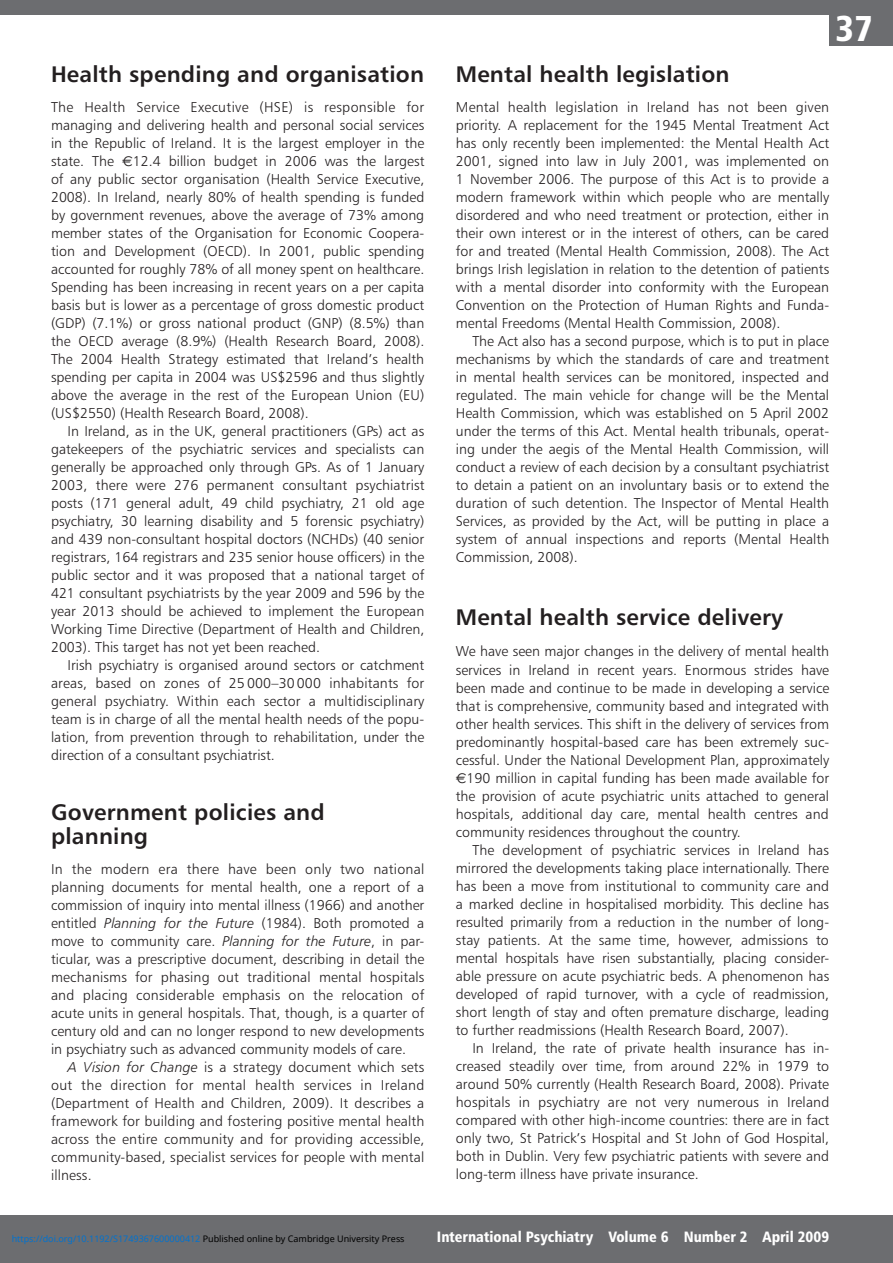
<style>
.page{position:relative;width:893px;height:1263px;background:#fff}
.page>*{position:absolute;margin:0;border:0;box-sizing:border-box;transform-origin:0 0}
.t1{font:36px "Humanist 777 BT Black Condensed B";color:#fff}
.Subhead1{font:22.5px/24px "Humanist 777 BT Bold B";letter-spacing:.01em;color:#231f20}
.t2{font:15px "Humanist 777 BT Black Condensed B";color:#fff}
.Body_text{font:14.25px/18px "Humanist 777 BT Light B";color:#231f20;text-align:justify}
.Noindent{font:14.25px/18px "Humanist 777 BT Light B";color:#231f20;text-align:justify}
.t3{font:9px "Noto Sans";color:#0172cf}
.s1{font-family:"Euro Sig"}
.s2{font-family:"Humanist 777 BT Light Italic B"}
.s3{color:#000}
</style>
<div class="page">
<div style="left:0;top:1215px;width:893px;height:48px;background:#6c6d70"></div>
<div style="left:829px;top:0;width:64px;height:46px;background:#6c6d70"></div>
<div style="left:0;top:0;width:893px;height:15px;background:#6c6d70"></div>
<p class="Subhead1" style="left:51px;top:62px;width:375px">Health spending and organisation</p>
<p class="Noindent" style="left:51px;top:98px;width:375px">The Health Service Executive (HSE) is responsible for managing and delivering health and personal social services in the Republic of Ireland. It is the largest employer in the state. The <span class="s1">€</span>12.4 billion budget in 2006 was the largest of any public sector organisation (Health Service Executive, 2008). In Ireland, nearly 80% of health spending is funded by government revenues, above the average of 73% among member states of the Organisation for Economic Coopera&shy;tion and Development (OECD). In 2001, public spending accounted for roughly 78% of all money spent on healthcare.<br>Spending has been increasing in recent years on a per capita basis but is lower as a percentage of gross domestic product (GDP) (7.1%) or gross national product (GNP) (8.5%) than the OECD average (8.9%) (Health Research Board, 2008).<br>The 2004 Health Strategy estimated that Ireland’s health spending per capita in 2004 was US$2596 and thus slightly above the average in the rest of the European Union (EU) (US$2550) (Health Research Board, 2008).</p>
<p class="Body_text" style="left:51px;top:422px;width:375px;text-indent:16px">In Ireland, as in the UK, general practitioners (GPs) act as gatekeepers of the psychiatric services and specialists can generally be approached only through GPs. As of 1 January 2003, there were 276 permanent consultant psychiatrist posts (171 general adult, 49 child psychiatry, 21 old age psychiatry, 30 learning disability and 5 forensic psychiatry) and 439 non-consultant hospital doctors (NCHDs) (40 senior registrars, 164 registrars and 235 senior house officers) in the public sector and it was proposed that a national target of 421 consultant psychiatrists by the year 2009 and 596 by the year 2013 should be achieved to implement the European Working Time Directive (Department of Health and Children, 2003). This target has not yet been reached.</p>
<p class="Body_text" style="left:51px;top:656px;width:375px;text-indent:16px">Irish psychiatry is organised around sectors or catchment areas, based on zones of 25 000–30 000 inhabitants for general psychiatry. Within each sector a multidisciplinary team is in charge of all the mental health needs of the popu&shy;lation, from prevention through to rehabilitation, under the direction of a consultant psychiatrist.</p>
<p class="Subhead1" style="left:51px;top:800px;width:275px">Government policies and planning</p>
<p class="Noindent" style="left:51px;top:860px;width:375px">In the modern era there have been only two national planning documents for mental health, one a report of a commission of inquiry into mental illness (1966) and another entitled <span class="s2">Planning for the Future</span> (1984). Both promoted a move to community care. <span class="s2">Planning for the Future</span>, in par&shy;ticular, was a prescriptive document, describing in detail the mechanisms for phasing out traditional mental hospitals and placing considerable emphasis on the relocation of acute units in general hospitals. That, though, is a quarter of century old and can no longer respond to new developments in psychiatry such as advanced community models of care.</p>
<p class="Body_text" style="left:51px;top:1058px;width:375px;text-indent:16px"><span class="s2">A Vision for Change</span> is a strategy document which sets out the direction for mental health services in Ireland (Department of Health and Children, 2009). It describes a framework for building and fostering positive mental health across the entire community and for providing accessible, community-based, specialist services for people with mental illness.</p>
<h1 class="t1" style="left:836px;top:6px;width:39px">37</h1>
<p class="Subhead1" style="left:456px;top:62px;width:275px">Mental health legislation</p>
<p class="Noindent" style="left:456px;top:98px;width:375px">Mental health legislation in Ireland has not been given priority. A replacement for the 1945 Mental Treatment Act has only recently been implemented: the Mental Health Act 2001, signed into law in July 2001, was implemented on 1 November 2006. The purpose of this Act is to provide a modern framework within which people who are mentally disordered and who need treatment or protection, either in their own interest or in the interest of others, can be cared for and treated (Mental Health Commission, 2008). The Act brings Irish legislation in relation to the detention of patients with a mental disorder into conformity with the European Convention on the Protection of Human Rights and Funda&shy;mental Freedoms (Mental Health Commission, 2008).</p>
<p class="Body_text" style="left:456px;top:332px;width:375px;text-indent:16px">The Act also has a second purpose, which is to put in place mechanisms by which the standards of care and treatment in mental health services can be monitored, inspected and regulated. The main vehicle for change will be the Mental Health Commission, which was established on 5 April 2002 under the terms of this Act. Mental health tribunals, operat&shy;ing under the aegis of the Mental Health Commission, will conduct a review of each decision by a consultant psychiatrist to detain a patient on an involuntary basis or to extend the duration of such detention. The Inspector of Mental Health Services, as provided by the Act, will be putting in place a system of annual inspections and reports (Mental Health Commission, 2008).</p>
<p class="Subhead1" style="left:456px;top:605px;width:329px">Mental health service delivery</p>
<p class="Noindent" style="left:456px;top:642px;width:375px">We have seen major changes in the delivery of mental health services in Ireland in recent years. Enormous strides have been made and continue to be made in developing a service that is comprehensive, community based and integrated with other health services. This shift in the delivery of services from predominantly hospital-based care has been extremely suc&shy;cessful. Under the National Development Plan, approximately <span class="s1">€</span>190 million in capital funding has been made available for the provision of acute psychiatric units attached to general hospitals, additional day care, mental health centres and community residences throughout the country.</p>
<p class="Body_text" style="left:456px;top:840px;width:375px;text-indent:16px">The development of psychiatric services in Ireland has mirrored the developments taking place internationally. There has been a move from institutional to community care and a marked decline in hospitalised morbidity. This decline has resulted primarily from a reduction in the number of long&shy;stay patients. At the same time, however, admissions to mental hospitals have risen substantially, placing consider&shy;able pressure on acute psychiatric beds. A phenomenon has developed of rapid turnover, with a cycle of readmission, short length of stay and often premature discharge, leading to further readmissions (Health Research Board, 2007).</p>
<p class="Body_text" style="left:456px;top:1038px;width:375px;text-indent:16px">In Ireland, the rate of private health insurance has in&shy;creased steadily over time, from around 22% in 1979 to around 50% currently (Health Research Board, 2008). Private hospitals in psychiatry are not very numerous in Ireland compared with other high-income countries: there are in fact only two, St Patrick’s Hospital and St John of God Hospital, both in Dublin. Very few psychiatric patients with severe and long-term illness have private insurance.</p>
<p class="t3" style="left:12px;top:1232px;width:394px">https://doi.org/10.1192/S1749367600000412 <span class="s3">Published online by Cambridge University Press</span></p>
<p class="t2" style="left:437px;top:1227px;width:394px">International Psychiatry Volume 6 Number 2 April 2009</p>
</div>
